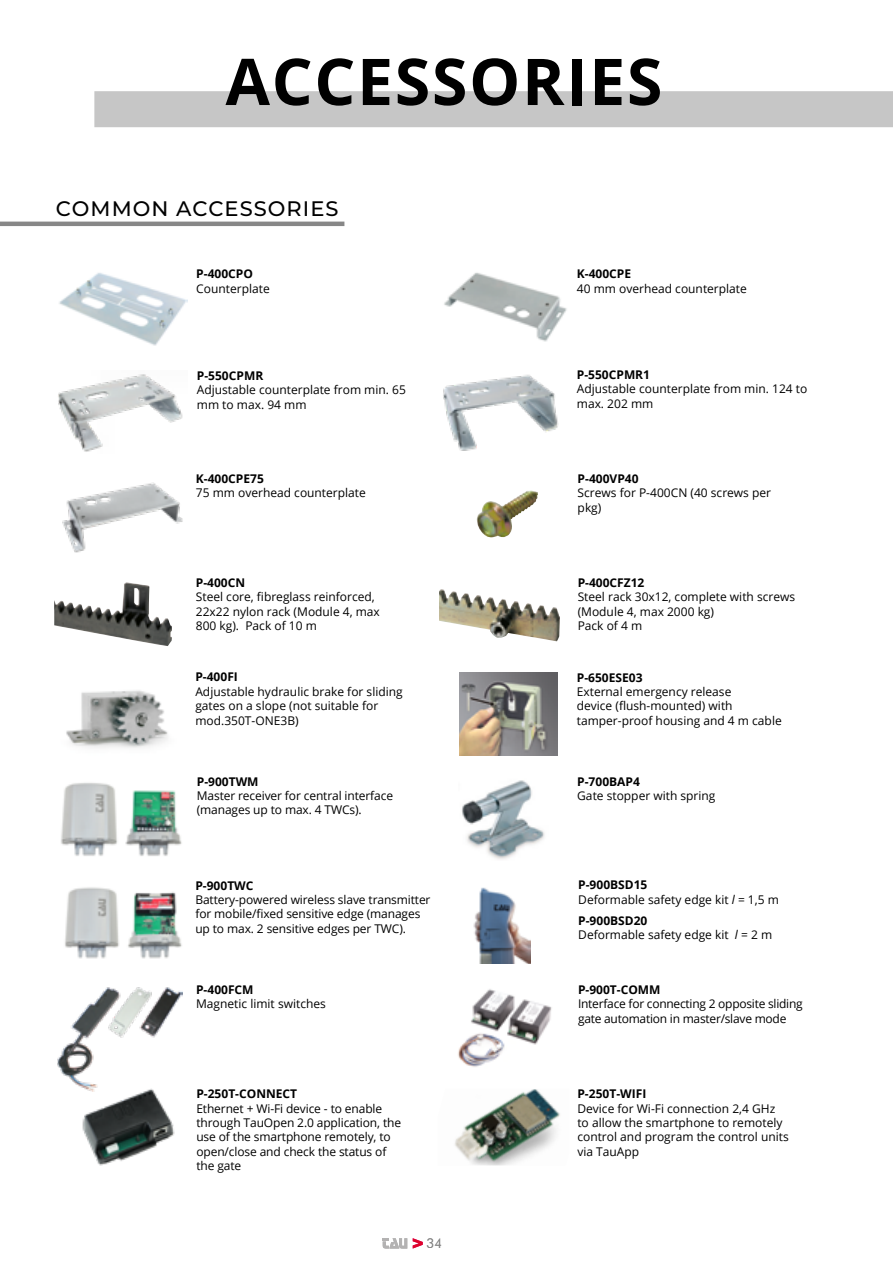
<style>
.page{position:relative;width:893px;height:1263px;background:#fff}
.page>*{position:absolute;margin:0;border:0;box-sizing:border-box;transform-origin:0 0}
.t1{font:700 64.5px "Open Sans";letter-spacing:.025em;color:#000}
.t2{font:500 21px "Montserrat";letter-spacing:.05em;color:#000}
.t3{font:300 13.5px "Futura BT";color:#878787}
.t4{font:12px/14.4px "Open Sans";color:#000}
.t5{font:700 12px "Open Sans";color:#000}
.t6{font:12px/14.4px "Open Sans";letter-spacing:-.02em;color:#000}
.s1{font-weight:700}
.s2{font-style:italic}
</style>
<div class="page">
<svg style="left:413px;top:1238px;width:10px;height:10px"></svg>
<svg style="left:383px;top:1238px;width:24px;height:10px"></svg>
<img style="left:462px;top:780px;width:83px;height:79px">
<img style="left:59px;top:273px;width:128px;height:73px">
<img style="left:54px;top:582px;width:118px;height:64px">
<img style="left:477px;top:490px;width:61px;height:48px">
<img style="left:459px;top:672px;width:99px;height:84px">
<img style="left:473px;top:887px;width:57px;height:77px">
<img style="left:439px;top:589px;width:121px;height:52px">
<img style="left:444px;top:272px;width:123px;height:70px">
<img style="left:62px;top:482px;width:121px;height:71px">
<img style="left:58px;top:374px;width:125px;height:78px">
<img style="left:443px;top:374px;width:115px;height:77px">
<img style="left:65px;top:887px;width:117px;height:72px">
<img style="left:66px;top:690px;width:102px;height:58px">
<img style="left:61px;top:783px;width:121px;height:73px">
<hr style="left:0;top:222px;width:344px;height:4px;background:#878787">
<img style="left:82px;top:1092px;width:93px;height:73px">
<img style="left:57px;top:987px;width:125px;height:105px">
<div style="left:94px;top:91px;width:799px;height:36px;background:#c6c6c6"></div>
<img style="left:458px;top:989px;width:94px;height:78px">
<img style="left:455px;top:1089px;width:105px;height:76px">
<h1 class="t1" style="left:225px;top:36px;width:438px">ACCESSORIES</h1>
<h2 class="t2" style="left:56px;top:194px;width:284px">COMMON ACCESSORIES</h2>
<p class="t5" style="left:196px;top:266px;width:58px">P-400CPO</p>
<p class="t4" style="left:196px;top:281px;width:75px">Counterplate</p>
<p class="t5" style="left:197px;top:367px;width:68px">P-550CPMR</p>
<p class="t4" style="left:197px;top:382px;width:211px">Adjustable counterplate from min. 65 mm to max. 94 mm</p>
<p class="t5" style="left:196px;top:470px;width:69px">K-400CPE75</p>
<p class="t4" style="left:196px;top:485px;width:172px">75 mm overhead counterplate</p>
<p class="t5" style="left:196px;top:574px;width:51px">P-400CN</p>
<p class="t4" style="left:196px;top:589px;width:186px">Steel core, fibreglass reinforced,<br>22x22 nylon rack (Module 4, max<br>800 kg). Pack of 10 m</p>
<p class="t5" style="left:195px;top:669px;width:44px">P-400FI</p>
<p class="t4" style="left:195px;top:684px;width:209px">Adjustable hydraulic brake for sliding gates on a slope (not suitable for mod.350T-ONE3B)</p>
<p class="t5" style="left:197px;top:773px;width:63px">P-900TWM</p>
<p class="t4" style="left:197px;top:788px;width:198px">Master receiver for central interface (manages up to max. 4 TWCs).</p>
<p class="t5" style="left:195px;top:877px;width:60px">P-900TWC</p>
<p class="t4" style="left:195px;top:892px;width:237px">Battery-powered wireless slave transmitter for mobile/fixed sensitive edge (manages up to max. 2 sensitive edges per TWC).</p>
<p class="t5" style="left:196px;top:981px;width:59px">P-400FCM</p>
<p class="t4" style="left:196px;top:996px;width:131px">Magnetic limit switches</p>
<p class="t5" style="left:196px;top:1085px;width:102px">P-250T-CONNECT</p>
<p class="t4" style="left:196px;top:1101px;width:206px">Ethernet + Wi-Fi device - to enable through TauOpen 2.0 application, the use of the smartphone remotely, to open/close and check the status of the gate</p>
<p class="t3" style="left:427px;top:1235px;width:17px">34</p>
<p class="t5" style="left:577px;top:266px;width:56px">K-400CPE</p>
<p class="t4" style="left:577px;top:281px;width:172px">40 mm overhead counterplate</p>
<p class="t5" style="left:577px;top:366px;width:75px">P-550CPMR1</p>
<p class="t4" style="left:577px;top:381px;width:232px">Adjustable counterplate from min. 124 to max. 202 mm</p>
<p class="t5" style="left:578px;top:470px;width:62px">P-400VP40</p>
<p class="t4" style="left:578px;top:485px;width:195px">Screws for P-400CN (40 screws per pkg)</p>
<p class="t5" style="left:578px;top:574px;width:68px">P-400CFZ12</p>
<p class="t4" style="left:578px;top:589px;width:219px">Steel rack 30x12, complete with screws (Module 4, max 2000 kg)<br>Pack of 4 m</p>
<p class="t5" style="left:577px;top:669px;width:67px">P-650ESE03</p>
<p class="t4" style="left:577px;top:684px;width:206px">External emergency release<br>device (flush-mounted) with tamper-proof housing and 4 m cable</p>
<p class="t5" style="left:577px;top:773px;width:64px">P-700BAP4</p>
<p class="t4" style="left:577px;top:788px;width:140px">Gate stopper with spring</p>
<p class="t4" style="left:578px;top:877px;width:202px"><span class="s1">P-900BSD15<br></span>Deformable safety edge kit <span class="s2">l</span> = 1,5 m</p>
<p class="t4" style="left:578px;top:913px;width:195px"><span class="s1">P-900BSD20<br></span>Deformable safety edge kit <span class="s2">l</span> = 2 m</p>
<p class="t5" style="left:578px;top:981px;width:84px">P-900T-COMM</p>
<p class="t6" style="left:578px;top:996px;width:226px">Interface for connecting 2 opposite sliding gate automation in master/slave mode</p>
<p class="t5" style="left:577px;top:1085px;width:70px">P-250T-WIFI</p>
<p class="t4" style="left:577px;top:1101px;width:213px">Device for Wi-Fi connection 2,4 GHz to allow the smartphone to remotely control and program the control units via TauApp</p>
</div>
